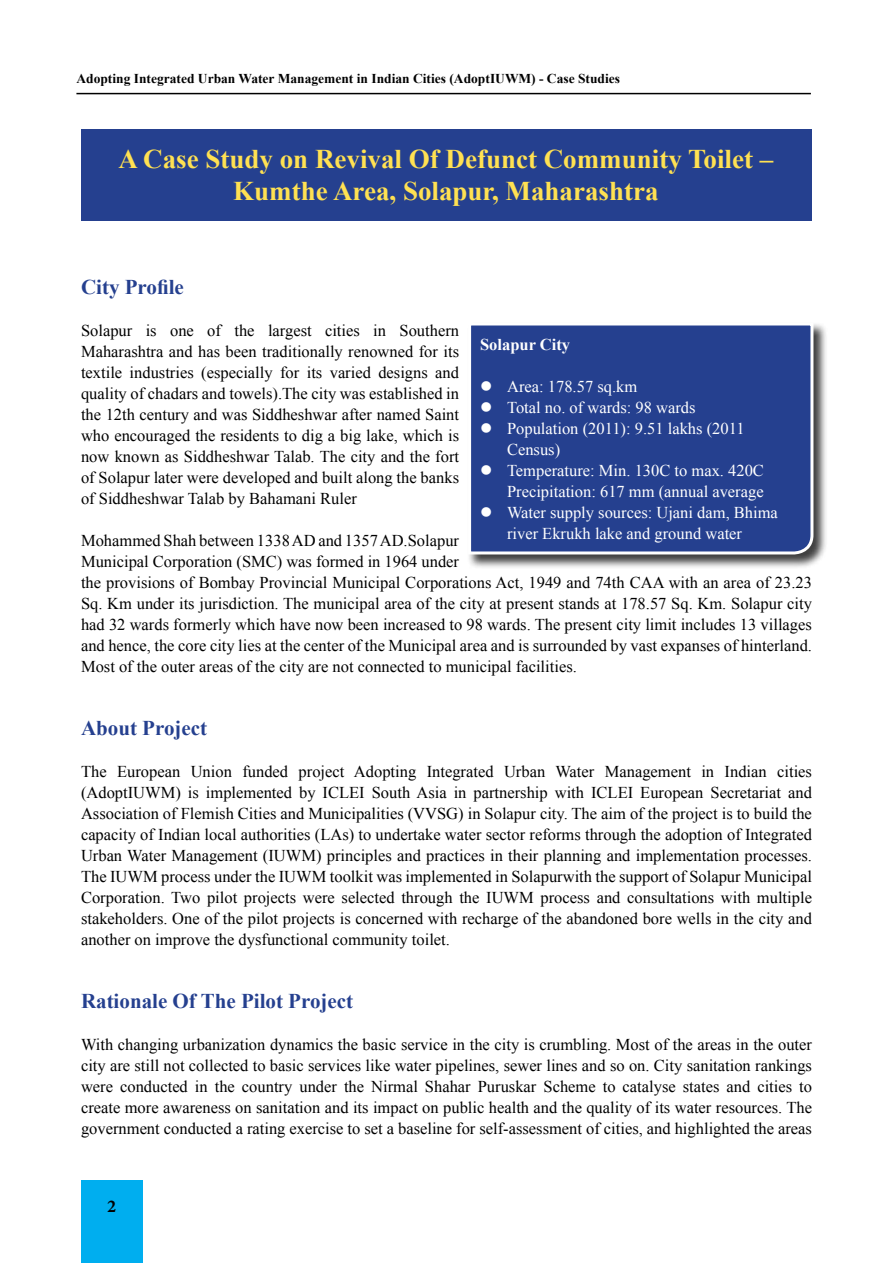
<style>
.page{position:relative;width:893px;height:1263px;background:#fff}
.page>*{position:absolute;margin:0;border:0;box-sizing:border-box;transform-origin:0 0}
.t1{font:700 27px/32.4px "Times New Roman";color:#ffe152;text-align:center}
.t2{font:700 21px "Times New Roman";color:#25408f}
.t3{font:700 18px "Minion Pro";color:#000}
.t4{font:16.5px/21px "Times New Roman";color:#000;text-align:justify}
.t5{font:16.5px/21px "Times New Roman";color:#fff}
.t6{font:700 16.5px "Times New Roman";color:#fff}
.t7{font:700 13.5px "Times New Roman";color:#000}
</style>
<div class="page">
<div style="left:81px;top:1180px;width:62px;height:83px;background:#00aeef"></div>
<hr style="left:76px;top:93px;width:735px;height:1px;background:#000">
<div style="left:81px;top:130px;width:731px;height:91px;background:#25408f"></div>
<div style="left:467px;top:321px;width:361px;height:248px;background:#000;opacity:.75"></div>
<svg style="left:467px;top:321px;width:348px;height:235px;background:#304994"></svg>
<svg style="left:481px;top:381px;width:10px;height:9px"></svg>
<svg style="left:481px;top:402px;width:10px;height:9px"></svg>
<svg style="left:481px;top:423px;width:10px;height:9px"></svg>
<svg style="left:481px;top:465px;width:10px;height:9px"></svg>
<svg style="left:481px;top:507px;width:10px;height:9px"></svg>
<p class="t7" style="left:76px;top:69px;width:545px">Adopting Integrated Urban Water Management in Indian Cities (AdoptIUWM) - Case Studies</p>
<h1 class="t1" style="left:119px;top:142px;width:656px">A Case Study on Revival Of Defunct Community Toilet –<br>Kumthe Area, Solapur, Maharashtra</h1>
<p class="t2" style="left:81px;top:273px;width:104px">City Profile</p>
<p class="t4" style="left:81px;top:320px;width:380px">Solapur is one of the largest cities in Southern Maharashtra and has been traditionally renowned for its textile industries (especially for its varied designs and quality of chadars and towels).The city was established in the 12th century and was Siddheshwar after named Saint who encouraged the residents to dig a big lake, which is now known as Siddheshwar Talab. The city and the fort of Solapur later were developed and built along the banks of Siddheshwar Talab by Bahamani Ruler</p>
<p class="t4" style="left:81px;top:530px;width:732px;text-align:left">Mohammed Shah between 1338 AD and 1357 AD.Solapur<br>Municipal Corporation (SMC) was formed in 1964 under<br>the provisions of Bombay Provincial Municipal Corporations Act, 1949 and 74th CAA with an area of 23.23<br>Sq. Km under its jurisdiction. The municipal area of the city at present stands at 178.57 Sq. Km. Solapur city had 32 wards formerly which have now been increased to 98 wards. The present city limit includes 13 villages and hence, the core city lies at the center of the Municipal area and is surrounded by vast expanses of hinterland.<br>Most of the outer areas of the city are not connected to municipal facilities.</p>
<p class="t6" style="left:480px;top:333px;width:92px">Solapur City</p>
<p class="t5" style="left:507px;top:375px;width:272px">Area: 178.57 sq.km<br>Total no. of wards: 98 wards<br>Population (2011): 9.51 lakhs (2011<br>Census)<br>Temperature: Min. 130C to max. 420C<br>Precipitation: 617 mm (annual average<br>Water supply sources: Ujani dam, Bhima river Ekrukh lake and ground water</p>
<p class="t2" style="left:81px;top:714px;width:128px">About Project</p>
<p class="t4" style="left:81px;top:761px;width:732px">The European Union funded project Adopting Integrated Urban Water Management in Indian cities (AdoptIUWM) is implemented by ICLEI South Asia in partnership with ICLEI European Secretariat and Association of Flemish Cities and Municipalities (VVSG) in Solapur city. The aim of the project is to build the capacity of Indian local authorities (LAs) to undertake water sector reforms through the adoption of Integrated Urban Water Management (IUWM) principles and practices in their planning and implementation processes.<br>The IUWM process under the IUWM toolkit was implemented in Solapurwith the support of Solapur Municipal Corporation. Two pilot projects were selected through the IUWM process and consultations with multiple stakeholders. One of the pilot projects is concerned with recharge of the abandoned bore wells in the city and another on improve the dysfunctional community toilet.</p>
<p class="t2" style="left:81px;top:987px;width:274px">Rationale Of The Pilot Project</p>
<p class="t4" style="left:81px;top:1034px;width:732px">With changing urbanization dynamics the basic service in the city is crumbling. Most of the areas in the outer city are still not collected to basic services like water pipelines, sewer lines and so on. City sanitation rankings were conducted in the country under the Nirmal Shahar Puruskar Scheme to catalyse states and cities to create more awareness on sanitation and its impact on public health and the quality of its water resources. The government conducted a rating exercise to set a baseline for self-assessment of cities, and highlighted the areas</p>
<p class="t3" style="left:107px;top:1193px;width:10px">2</p>
</div>
